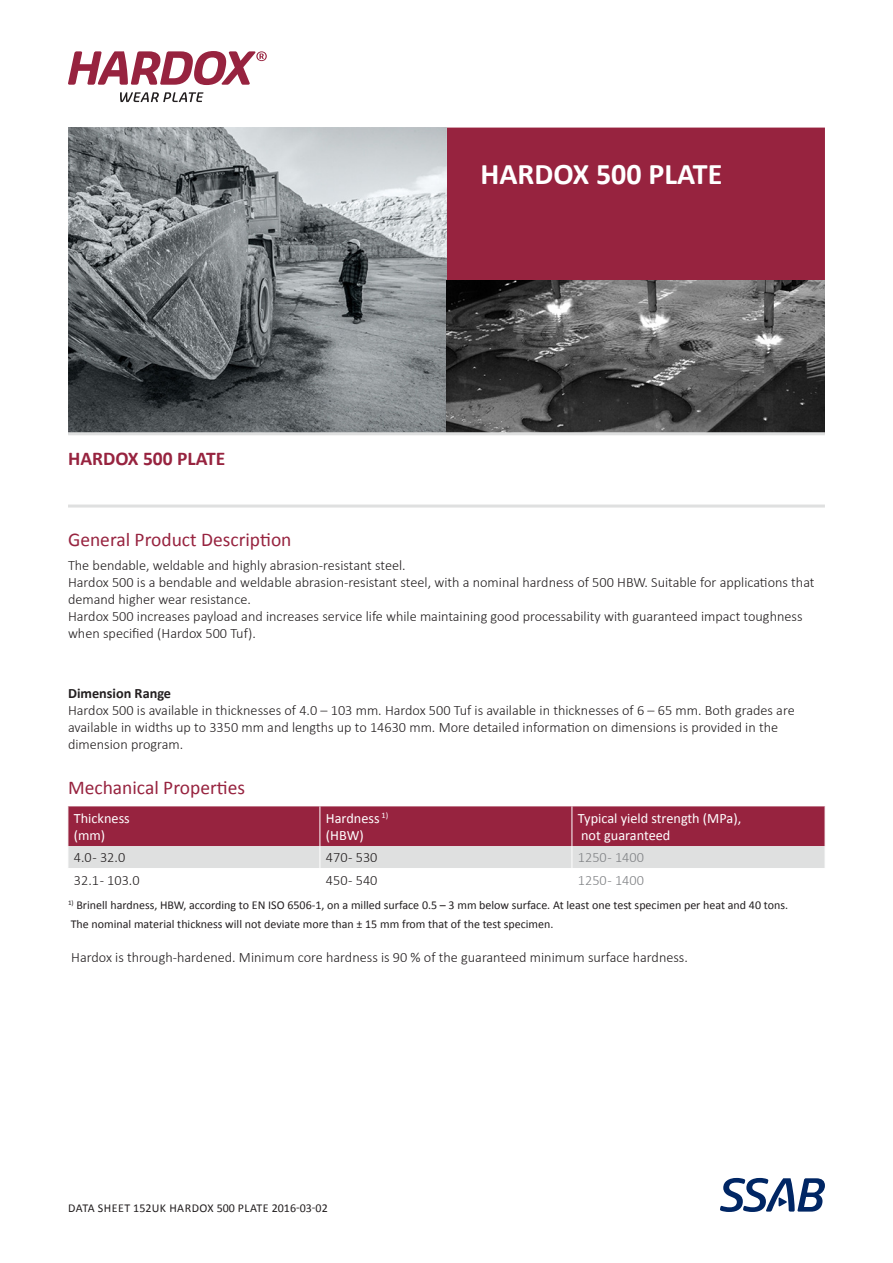
<style>
.page{position:relative;width:893px;height:1263px;background:#fff}
.page>*{position:absolute;margin:0;border:0;box-sizing:border-box;transform-origin:0 0}
.SSAB_product_name_fr{font:700 30px "Calibri";color:#fff}
.SSAB_subhead_ALL_CAP{font:19.5px "Calibri";color:#97233f}
.SSAB_product_headlin{font:700 19.5px "Calibri";color:#97233f}
.SSAB_text_HermesFB_T{font:300 14.25px/17.1px "Calibri";color:#231f20}
.SSAB_table_header_ne{font:14.25px "Calibri";color:#fff}
.SSAB_Table_cell{font:300 14.25px "Calibri";color:#231f20}
.SSAB_Table_cell-2{font:300 14.25px "Calibri";color:#808285}
.SSAB_subhead_black_H{font:700 14.25px "Calibri";color:#231f20}
.SSAB_captions_Hermes{font:12px "Calibri";color:#231f20}
.SSAB_footer_ALL_CAPS{font:12px "Calibri";letter-spacing:.01em;color:#231f20}
</style>
<div class="page">
<svg style="left:720px;top:1178px;width:105px;height:34px"></svg>
<div style="left:446px;top:128px;width:379px;height:153px;background:#97233f"></div>
<img style="left:68px;top:128px;width:378px;height:304px">
<img style="left:446px;top:281px;width:379px;height:151px">
<svg style="left:120px;top:92px;width:83px;height:10px"></svg>
<svg style="left:68px;top:51px;width:199px;height:34px"></svg>
<svg style="left:68px;top:806px;width:757px;height:62px;background:#b16779"></svg>
<hr style="left:68px;top:432px;width:757px;height:3px;background:#dfe0e0">
<hr style="left:68px;top:504px;width:757px;height:3px;background:#dfe0e0">
<p class="SSAB_product_headlin" style="left:68px;top:445px;width:159px">HARDOX 500 PLATE</p>
<p class="SSAB_product_name_fr" style="left:480px;top:153px;width:243px">HARDOX 500 PLATE</p>
<p class="SSAB_subhead_ALL_CAP" style="left:68px;top:526px;width:225px">General Product Description</p>
<p class="SSAB_text_HermesFB_T" style="left:68px;top:556px;width:339px">The bendable, weldable and highly abrasion-resistant steel.</p>
<p class="SSAB_text_HermesFB_T" style="left:68px;top:573px;width:748px">Hardox 500 is a bendable and weldable abrasion-resistant steel, with a nominal hardness of 500 HBW. Suitable for applications that demand higher wear resistance.</p>
<p class="SSAB_text_HermesFB_T" style="left:68px;top:607px;width:736px">Hardox 500 increases payload and increases service life while maintaining good processability with guaranteed impact toughness when specified (Hardox 500 Tuf).</p>
<p class="SSAB_subhead_black_H" style="left:68px;top:683px;width:105px">Dimension Range</p>
<p class="SSAB_text_HermesFB_T" style="left:68px;top:702px;width:728px">Hardox 500 is available in thicknesses of 4.0 – 103 mm. Hardox 500 Tuf is available in thicknesses of 6 – 65 mm. Both grades are available in widths up to 3350 mm and lengths up to 14630 mm. More detailed information on dimensions is provided in the dimension program.</p>
<p class="SSAB_subhead_ALL_CAP" style="left:68px;top:774px;width:179px">Mechanical Properties</p>
<p class="SSAB_table_header_ne" style="left:74px;top:808px;width:57px">Thickness</p>
<p class="SSAB_table_header_ne" style="left:74px;top:825px;width:33px">(mm)</p>
<p class="SSAB_table_header_ne" style="left:326px;top:808px;width:64px">Hardness <sup>1)</sup></p>
<p class="SSAB_table_header_ne" style="left:326px;top:825px;width:39px">(HBW)</p>
<p class="SSAB_table_header_ne" style="left:578px;top:808px;width:165px">Typical yield strength (MPa),</p>
<p class="SSAB_table_header_ne" style="left:581px;top:825px;width:91px">not guaranteed</p>
<p class="SSAB_Table_cell" style="left:74px;top:848px;width:53px">4.0 - 32.0</p>
<p class="SSAB_Table_cell" style="left:326px;top:848px;width:53px">470 - 530</p>
<p class="SSAB_Table_cell-2" style="left:578px;top:848px;width:68px">1250 - 1400</p>
<p class="SSAB_Table_cell" style="left:74px;top:871px;width:67px">32.1 - 103.0</p>
<p class="SSAB_Table_cell" style="left:326px;top:871px;width:53px">450 - 540</p>
<p class="SSAB_Table_cell-2" style="left:578px;top:871px;width:68px">1250 - 1400</p>
<p class="SSAB_captions_Hermes" style="left:68px;top:897px;width:721px"><sup>1)</sup> Brinell hardness, H BW, according to EN ISO 6506-1, on a milled surface 0.5 – 3 mm below surface. At least one test specimen per heat and 40 tons.</p>
<p class="SSAB_captions_Hermes" style="left:71px;top:916px;width:484px">The nominal material thickness will not deviate more than ± 15 mm from that of the test specimen.</p>
<p class="SSAB_text_HermesFB_T" style="left:71px;top:949px;width:618px">Hardox is through-hardened. Minimum core hardness is 90 % of the guaranteed minimum surface hardness.</p>
<p class="SSAB_footer_ALL_CAPS" style="left:68px;top:1199px;width:261px">Data sheet 152uk H ard ox 500 plate 2016-03-02</p>
</div>
